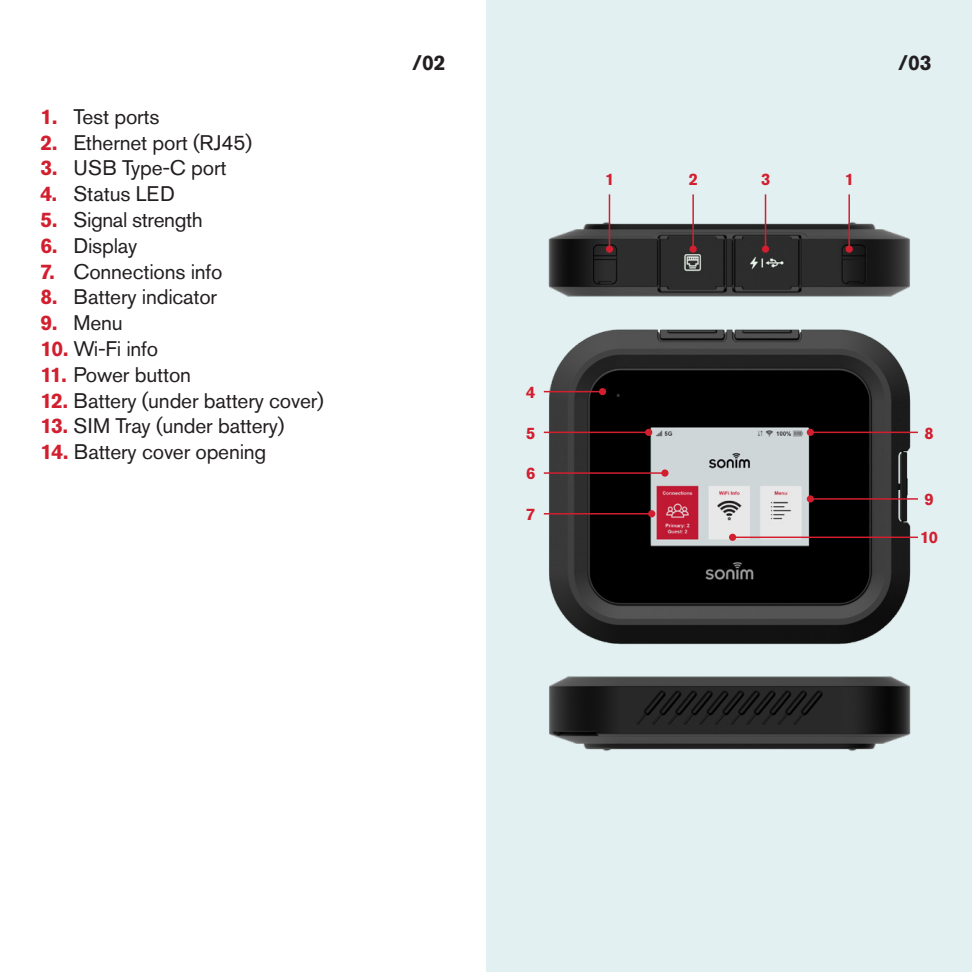
<style>
.page{position:relative;width:972px;height:972px;background:#fff}
.page>*{position:absolute;margin:0;border:0;box-sizing:border-box;transform-origin:0 0}
.t1{font:21px "Akzidenz Grotesk Pro";letter-spacing:-.01em;color:#231f20}
.t2{font:700 21px "Akzidenz Grotesk Pro";color:#231f20}
.t3{font:700 16.5px "Akzidenz Grotesk Pro";color:#d21f2f}
.s1{font-weight:700;color:#d21f2f}
</style>
<div class="page">
<div style="left:486px;top:1px;width:486px;height:971px;background:#e3f0f2"></div>
<img style="left:543px;top:329px;width:375px;height:316px">
<img style="left:548px;top:217px;width:362px;height:80px">
<img style="left:549px;top:676px;width:362px;height:75px">
<hr style="left:765px;top:194px;width:1px;height:55px;background:#d21f2f">
<div style="left:762px;top:246px;width:7px;height:7px;background:#d21f2f;border-radius:50%"></div>
<hr style="left:848px;top:194px;width:2px;height:55px;background:#d21f2f">
<div style="left:846px;top:246px;width:7px;height:7px;background:#d21f2f;border-radius:50%"></div>
<hr style="left:609px;top:194px;width:1px;height:55px;background:#d21f2f">
<div style="left:606px;top:246px;width:7px;height:7px;background:#d21f2f;border-radius:50%"></div>
<hr style="left:810px;top:432px;width:108px;height:1px;background:#d21f2f">
<div style="left:807px;top:429px;width:7px;height:7px;background:#d21f2f;border-radius:50%"></div>
<hr style="left:810px;top:498px;width:108px;height:2px;background:#d21f2f">
<div style="left:807px;top:495px;width:7px;height:8px;background:#d21f2f;border-radius:50%"></div>
<hr style="left:733px;top:537px;width:185px;height:1px;background:#d21f2f">
<div style="left:729px;top:534px;width:7px;height:7px;background:#d21f2f;border-radius:50%"></div>
<hr style="left:692px;top:194px;width:2px;height:55px;background:#d21f2f">
<div style="left:690px;top:246px;width:7px;height:7px;background:#d21f2f;border-radius:50%"></div>
<hr style="left:544px;top:432px;width:105px;height:1px;background:#d21f2f">
<div style="left:645px;top:429px;width:7px;height:7px;background:#d21f2f;border-radius:50%"></div>
<hr style="left:544px;top:472px;width:121px;height:2px;background:#d21f2f">
<div style="left:661px;top:469px;width:8px;height:8px;background:#d21f2f;border-radius:50%"></div>
<hr style="left:544px;top:513px;width:108px;height:2px;background:#d21f2f">
<div style="left:648px;top:510px;width:7px;height:7px;background:#d21f2f;border-radius:50%"></div>
<hr style="left:544px;top:391px;width:59px;height:1px;background:#d21f2f">
<div style="left:599px;top:388px;width:7px;height:7px;background:#d21f2f;border-radius:50%"></div>
<p class="t1" style="left:40px;top:103px;width:121px"><span class="s1">1.</span> Test ports</p>
<p class="t1" style="left:40px;top:129px;width:213px"><span class="s1">2.</span> Ethernet port (RJ45)</p>
<p class="t1" style="left:40px;top:154px;width:188px"><span class="s1">3.</span> USB Type-C port</p>
<p class="t1" style="left:40px;top:180px;width:136px"><span class="s1">4.</span> Status LED</p>
<p class="t1" style="left:40px;top:206px;width:164px"><span class="s1">5.</span> Signal strength</p>
<p class="t1" style="left:40px;top:232px;width:98px"><span class="s1">6.</span> Display</p>
<p class="t1" style="left:40px;top:258px;width:183px"><span class="s1">7.</span> Connections info</p>
<p class="t1" style="left:40px;top:283px;width:178px"><span class="s1">8.</span> Battery indicator</p>
<p class="t1" style="left:40px;top:309px;width:84px"><span class="s1">9.</span> Menu</p>
<p class="t1" style="left:40px;top:335px;width:119px"><span class="s1">10.</span> Wi-Fi info</p>
<p class="t1" style="left:40px;top:361px;width:152px"><span class="s1">11.</span> Power button</p>
<p class="t1" style="left:40px;top:387px;width:285px"><span class="s1">12.</span> Battery (under battery cover)</p>
<p class="t1" style="left:40px;top:412px;width:246px"><span class="s1">13.</span> SIM Tray (under battery)</p>
<p class="t1" style="left:40px;top:438px;width:227px"><span class="s1">14.</span> Battery cover opening</p>
<p class="t2" style="left:412px;top:49px;width:35px">/02</p>
<p class="t3" style="left:605px;top:169px;width:11px">1</p>
<p class="t3" style="left:689px;top:169px;width:11px">2</p>
<p class="t3" style="left:761px;top:169px;width:11px">3</p>
<p class="t3" style="left:845px;top:169px;width:11px">1</p>
<p class="t2" style="left:898px;top:49px;width:35px">/03</p>
<p class="t3" style="left:526px;top:381px;width:11px">4</p>
<p class="t3" style="left:526px;top:422px;width:11px">5</p>
<p class="t3" style="left:526px;top:463px;width:11px">6</p>
<p class="t3" style="left:526px;top:503px;width:11px">7</p>
<p class="t3" style="left:924px;top:422px;width:11px">8</p>
<p class="t3" style="left:924px;top:489px;width:11px">9</p>
<p class="t3" style="left:920px;top:527px;width:19px">10</p>
</div>
